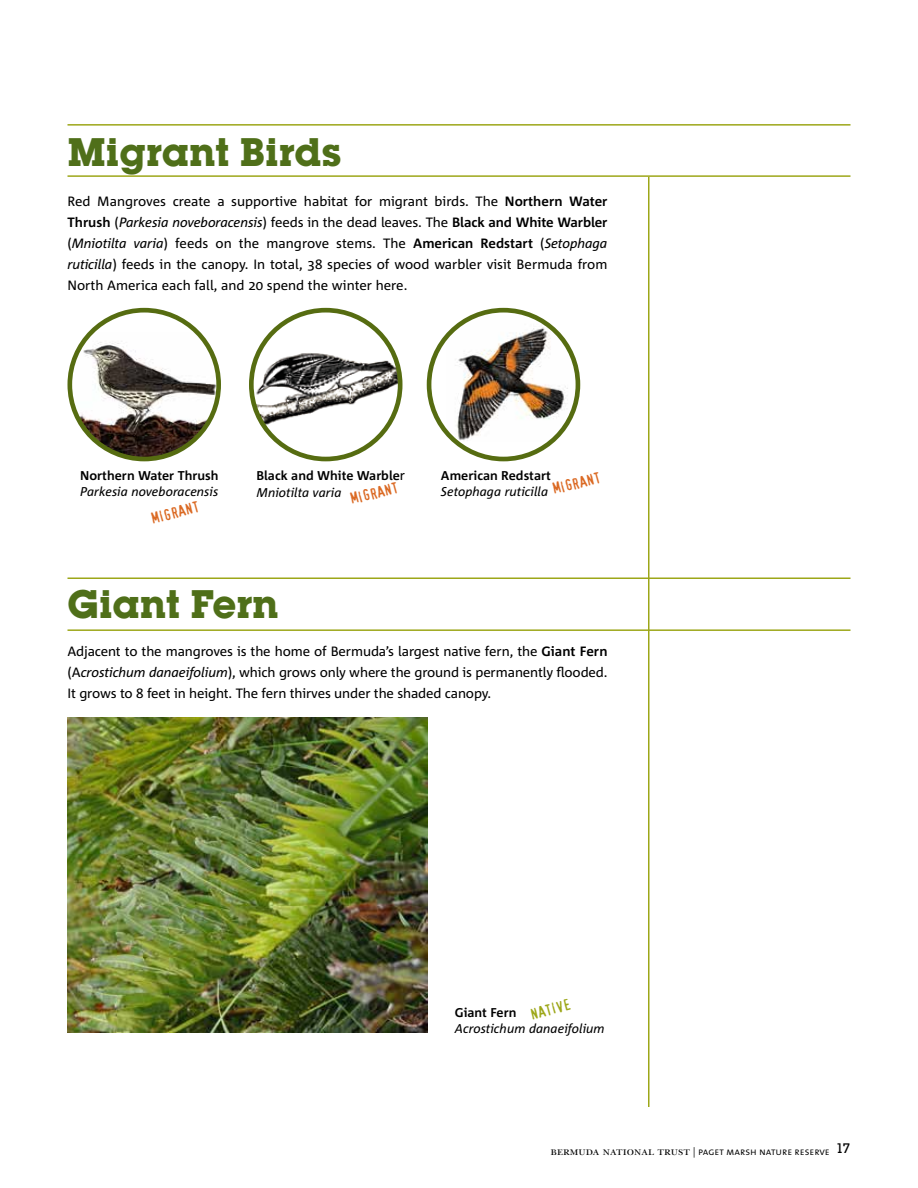
<style>
.page{position:relative;width:918px;height:1188px;background:#fff}
.page>*{position:absolute;margin:0;border:0;box-sizing:border-box;transform-origin:0 0}
.t1{font:700 39px "Lubalin Graph Std";color:#4f6f19}
.t2{font:15px "Confidential";color:#db6a24}
.t3{font:15px "Confidential";color:#9da719}
.t4{font:13.5px/21px "Corpid C1 s";letter-spacing:-.01em;color:#000;text-align:justify}
.t5{font:italic 12.75px "Corpid C1";color:#000}
.t6{font:700 12.75px "Corpid C1 s";color:#000}
.t7{font:10.5px "The Sans Semi Light Caps";color:#000}
.s1{font-weight:700}
.s2{font-family:"Corpid C1";font-style:italic}
.s3{font-weight:400;font-size:13.5px}
.s4{font-family:"New Baskerville SC";font-size:12px}
</style>
<div class="page">
<hr style="left:648px;top:177px;width:2px;height:930px;background:#9da719">
<img style="left:68px;top:717px;width:360px;height:315px">
<svg style="left:429px;top:310px;width:149px;height:149px"></svg>
<img style="left:447px;top:316px;width:131px;height:126px">
<div style="left:427px;top:308px;width:153px;height:153px;border:5px solid #566c11;border-radius:50%"></div>
<svg style="left:70px;top:310px;width:149px;height:149px"></svg>
<img style="left:76px;top:332px;width:143px;height:127px">
<div style="left:67px;top:308px;width:154px;height:153px;border:5px solid #566c11;border-radius:50%"></div>
<img style="left:251px;top:337px;width:149px;height:104px">
<div style="left:249px;top:308px;width:153px;height:153px;border:5px solid #566c11;border-radius:50%"></div>
<hr style="left:68px;top:578px;width:782px;height:1px;background:#9da719">
<hr style="left:68px;top:124px;width:782px;height:2px;background:#9da719">
<hr style="left:68px;top:175px;width:782px;height:2px;background:#9da719">
<hr style="left:68px;top:629px;width:782px;height:2px;background:#9da719">
<h1 class="t1" style="left:68px;top:127px;width:275px">Migrant Birds</h1>
<p class="t4" style="left:67px;top:191px;width:542px">Red Mangroves create a supportive habitat for migrant birds. The <span class="s1">Northern Water Thrush</span> (<span class="s2">Parkesia noveboracensis</span>) feeds in the dead leaves. The <span class="s1">Black and White Warbler </span>(<span class="s2">Mniotilta varia</span>) feeds on the mangrove stems. The <span class="s1">American Redstart</span> (<span class="s2">Setophaga ruticilla</span>) feeds in the canopy. In total, 38 species of wood warbler visit Bermuda from North America each fall, and 20 spend the winter here.</p>
<p class="t6" style="left:80px;top:467px;width:140px">Northern Water Thrush</p>
<p class="t5" style="left:80px;top:484px;width:140px">Parkesia noveboracensis</p>
<p class="t2" style="left:150px;top:512px;width:50px;rotate:-14deg">MIGRANT</p>
<p class="t6" style="left:257px;top:468px;width:150px">Black and White Warble<span class="s3">r</span></p>
<p class="t5" style="left:257px;top:484px;width:87px">Mniotilta varia</p>
<p class="t2" style="left:349px;top:493px;width:50px;rotate:-14deg">MIGRANT</p>
<h1 class="t1" style="left:68px;top:579px;width:213px">Giant Fern</h1>
<p class="t6" style="left:441px;top:467px;width:111px">American Redstart</p>
<p class="t5" style="left:441px;top:484px;width:109px">Setophaga ruticilla</p>
<p class="t2" style="left:552px;top:483px;width:50px;rotate:-14deg">MIGRANT</p>
<p class="t4" style="left:68px;top:641px;width:542px">Adjacent to the mangroves is the home of Bermuda’s largest native fern, the <span class="s1">Giant Fern </span>(A<span class="s2">crostichum danaeifolium</span>), which grows only where the ground is permanently flooded.<br>It grows to 8 feet in height. The fern thirves under the shaded canopy.</p>
<p class="t3" style="left:529px;top:1008px;width:43px;rotate:-14deg">NATIVE</p>
<p class="t6" style="left:455px;top:1004px;width:63px">Giant Fern</p>
<p class="t5" style="left:455px;top:1021px;width:151px">Acrostichum danaeifolium</p>
<p class="t7" style="left:550px;top:1142px;width:302px"><span class="s4">bermuda national trust</span> | paget marsh nature reserve <sup>17</sup></p>
</div>
